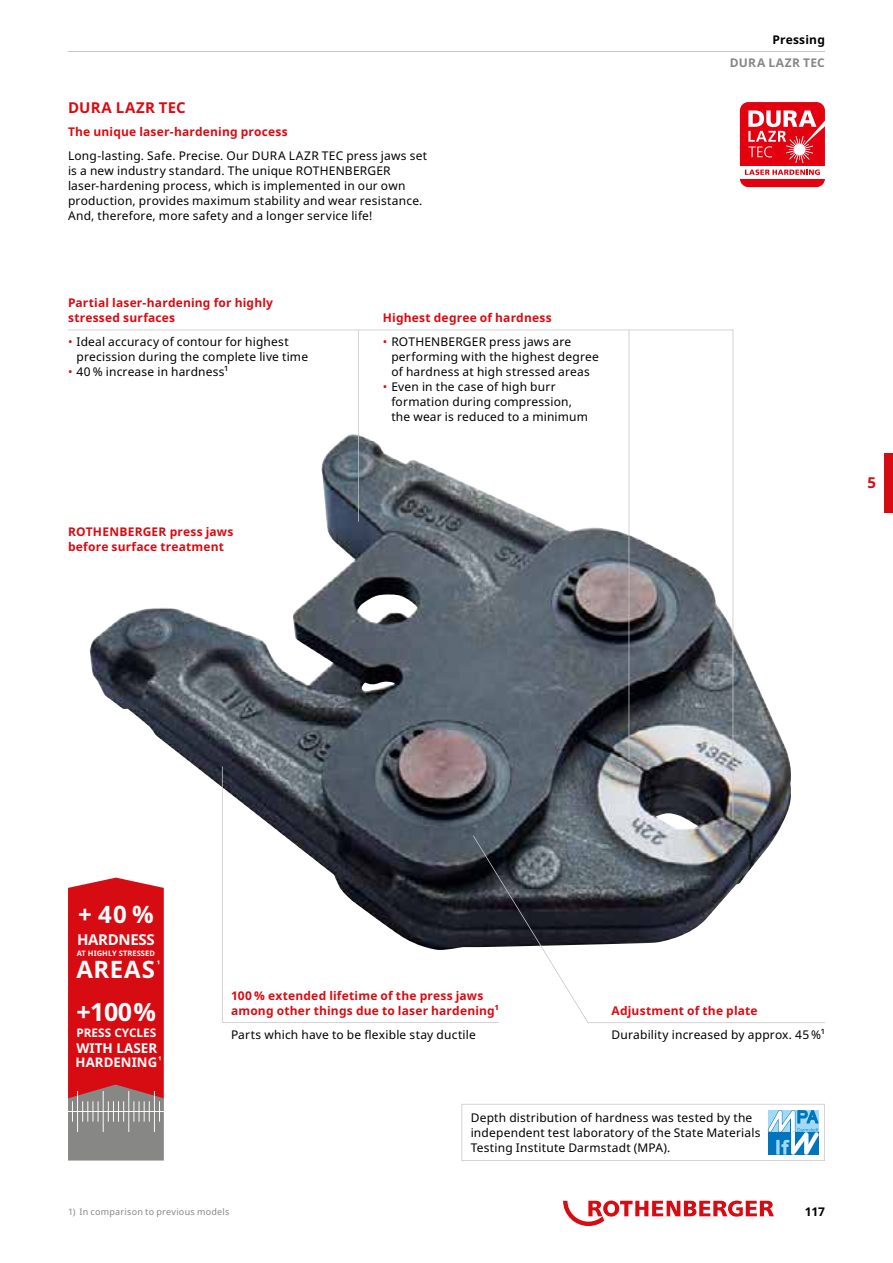
<style>
.page{position:relative;width:893px;height:1263px;background:#fff}
.page>*{position:absolute;margin:0;border:0;box-sizing:border-box;transform-origin:0 0}
.t1{font:700 25.05px "Noto Sans";color:#fff}
.t2{font:700 24px "Noto Sans";letter-spacing:.04em;color:#fff}
.t3{font:700 15px "Noto Sans";color:#d70c13}
.t4{font:700 15px "Noto Sans";color:#fff}
.t5{font:700 13.5px "Noto Sans";color:#fff}
.t6{font:700 13.2px "Noto Sans";color:#fff}
.t7{font:12px/15px "Noto Sans";letter-spacing:.015em;color:#000}
.t8{font:700 12px/15px "Noto Sans";letter-spacing:.015em;color:#d70c13}
.t9{font:700 12px "Noto Sans";letter-spacing:.015em;color:#000}
.t10{font:700 12px "Noto Sans";color:#878786}
.t11{font:700 11.85px "Noto Sans";color:#fff}
.t12{font:9px "Noto Sans";letter-spacing:.025em;color:#878786}
.t13{font:700 9px "Noto Sans";color:#fff}
.t14{font:700 7.5px "Noto Sans";letter-spacing:.01em;color:#fff}
.s1{color:#d70c13}
</style>
<div class="page">
<hr style="left:68px;top:51px;width:757px;height:1px;background:#c5c6c6">
<svg style="left:563px;top:1200px;width:211px;height:26px"></svg>
<div style="left:884px;top:453px;width:9px;height:59px;background:#d70c13"></div>
<img style="left:499px;top:434px;width:292px;height:401px">
<svg style="left:68px;top:330px;width:665px;height:490px"></svg>
<svg style="left:222px;top:766px;width:277px;height:257px"></svg>
<svg style="left:473px;top:835px;width:352px;height:188px"></svg>
<hr style="left:358px;top:330px;width:1px;height:192px;background:#c5c6c6">
<hr style="left:629px;top:330px;width:1px;height:430px;background:#c5c6c6">
<div style="left:740px;top:102px;width:85px;height:85px;background:#e3000f;border-radius:9px"></div>
<div style="left:740px;top:166px;width:85px;height:13px;background:#fff"></div>
<svg style="left:745px;top:169px;width:75px;height:6px"></svg>
<svg style="left:748px;top:110px;width:77px;height:53px"></svg>
<svg style="left:68px;top:877px;width:96px;height:283px;background:#c63035"></svg>
<svg style="left:461px;top:1104px;width:364px;height:57px"></svg>
<p class="t3" style="left:68px;top:97px;width:119px">DURA LAZR TEC</p>
<p class="t8" style="left:68px;top:125px;width:221px">The unique laser-hardening process</p>
<p class="t7" style="left:68px;top:148px;width:360px">Long-lasting. Safe. Precise. Our DURA LAZR TEC press jaws set is a new industry standard. The unique ROTHENBERGER laser-hardening process, which is implemented in our own production, provides maximum stability and wear resistance.<br>And, therefore, more safety and a longer service life!</p>
<p class="t8" style="left:68px;top:295px;width:207px">Partial laser-hardening for highly stressed surfaces</p>
<p class="t7" style="left:77px;top:334px;width:233px;text-indent:-9px"><span class="s1">•</span> Ideal accuracy of contour for highest precission during the complete live time</p>
<p class="t7" style="left:68px;top:364px;width:162px"><span class="s1">•</span> 40 % increase in hardness¹</p>
<p class="t8" style="left:68px;top:524px;width:167px">ROTHENBERGER press jaws before surface treatment</p>
<p class="t8" style="left:383px;top:310px;width:170px">Highest degree of hardness</p>
<p class="t7" style="left:391px;top:334px;width:209px;text-indent:-9px"><span class="s1">•</span> ROTHENBERGER press jaws are performing with the highest degree of hardness at high stressed areas</p>
<p class="t7" style="left:391px;top:379px;width:198px;text-indent:-9px"><span class="s1">•</span> Even in the case of high burr formation during compression, the wear is reduced to a minimum</p>
<p class="t9" style="left:772px;top:31px;width:54px">Pressing</p>
<p class="t10" style="left:730px;top:54px;width:97px">DURA LAZR TEC</p>
<p class="t3" style="left:867px;top:472px;width:10px">5</p>
<h2 class="t2" style="left:78px;top:897px;width:77px">+ 40 %</h2>
<p class="t4" style="left:77px;top:929px;width:79px">HARDNESS</p>
<p class="t14" style="left:77px;top:948px;width:80px">AT HIGHLY STRESSED</p>
<h2 class="t2" style="left:77px;top:953px;width:80px">AREAS</h2>
<p class="t13" style="left:157px;top:958px;width:5px">¹</p>
<h1 class="t1" style="left:76px;top:994px;width:81px">+100 %</h1>
<p class="t11" style="left:76px;top:1024px;width:81px">PRESS CYCLES</p>
<p class="t5" style="left:76px;top:1038px;width:82px">WITH LASER</p>
<p class="t13" style="left:158px;top:1054px;width:5px">¹</p>
<p class="t6" style="left:76px;top:1053px;width:83px">HARDENING</p>
<p class="t8" style="left:231px;top:989px;width:269px">100 % extended lifetime of the press jaws among other things due to laser hardening¹</p>
<p class="t7" style="left:231px;top:1027px;width:246px">Parts which have to be flexible stay ductile</p>
<p class="t8" style="left:612px;top:1004px;width:148px">Adjustment of the plate</p>
<p class="t7" style="left:612px;top:1027px;width:215px">Durability increased by approx. 45 %¹</p>
<p class="t7" style="left:471px;top:1110px;width:291px">Depth distribution of hardness was tested by the independent test laboratory of the State Materials<br>Testing Institute Darmstadt (MPA).</p>
<p class="t12" style="left:68px;top:1205px;width:163px">1) In comparison to previous models</p>
<p class="t9" style="left:805px;top:1203px;width:22px">117</p>
</div>
